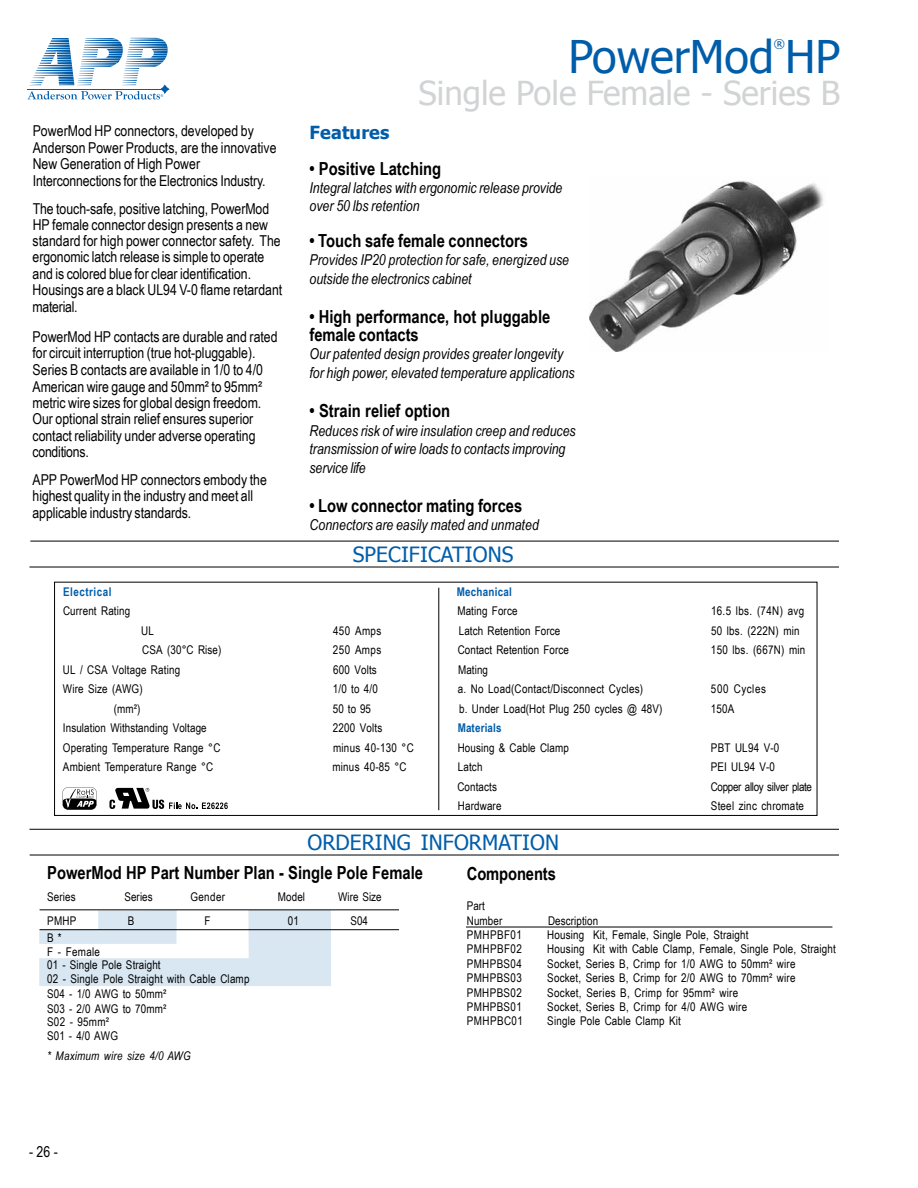
<style>
.page{position:relative;width:918px;height:1188px;background:#fff}
.page>*{position:absolute;margin:0;border:0;box-sizing:border-box;transform-origin:0 0}
.t1{font:45px "Tahoma";color:#005daa}
.t2{font:33px "Tahoma";color:#d1d3d4}
.t3{font:21px "Tahoma";letter-spacing:.005em;color:#005daa}
.t4{font:700 18px/18.6px "Arial Narrow";color:#000}
.t5{font:700 18px "Tahoma";letter-spacing:.01em;color:#005daa}
.t6{font:15px/16.5px "Arial Narrow";color:#000}
.t7{font:italic 15px/19px "Arial Narrow";color:#000}
.t8{font:12px/13.5px "Arial Narrow";letter-spacing:.015em;color:#000}
.t9{font:12px "Arial Narrow";letter-spacing:.035em;color:#000}
.t10{font:italic 12px "Arial Narrow";letter-spacing:.015em;color:#000}
.t11{font:12px "Arial Narrow";letter-spacing:-.025em;color:#000}
.t12{font:700 12px "Arial Narrow";letter-spacing:.02em;color:#005daa}
.t13{font:700 12px "Arial Narrow";letter-spacing:.045em;color:#005daa}
.t14{font:12px "Arial Narrow";letter-spacing:.045em;color:#000}
.t15{font:12px "Tahoma";color:#005daa}
</style>
<div class="page">
<hr style="left:27px;top:89px;width:134px;height:1px;background:#005daa">
<svg style="left:28px;top:38px;width:141px;height:61px"></svg>
<svg style="left:63px;top:787px;width:33px;height:23px"></svg>
<svg style="left:109px;top:788px;width:119px;height:21px"></svg>
<hr style="left:29px;top:829px;width:810px;height:1px;background:#000">
<hr style="left:30px;top:855px;width:809px;height:1px;background:#000">
<hr style="left:466px;top:927px;width:366px;height:1px;background:#000">
<svg style="left:39px;top:910px;width:292px;height:76px"></svg>
<hr style="left:30px;top:541px;width:809px;height:1px;background:#000">
<hr style="left:29px;top:567px;width:810px;height:1px;background:#000">
<div style="left:54px;top:582px;width:763px;height:234px;border:1px solid #000"></div>
<hr style="left:438px;top:588px;width:1px;height:222px;background:#000">
<hr style="left:40px;top:909px;width:359px;height:1px;background:#000">
<hr style="left:40px;top:929px;width:359px;height:1px;background:#000">
<img style="left:590px;top:181px;width:234px;height:171px">
<p class="t6" style="left:33px;top:122px;width:245px">PowerMod HP connectors, developed by Anderson Power Products, are the innovative New Generation of High Power Interconnections for the Electronics Industry.</p>
<p class="t6" style="left:33px;top:200px;width:251px">The touch-safe, positive latching, PowerMod HP female connector design presents a new standard for high power connector safety. The ergonomic latch release is simple to operate and is colored blue for clear identification.<br>Housings are a black UL94 V-0 flame retardant material.</p>
<p class="t6" style="left:33px;top:328px;width:247px">PowerMod HP contacts are durable and rated for circuit interruption (true hot-pluggable).<br>Series B contacts are available in 1/0 to 4/0<br>American wire gauge and 50mm² to 95mm² metric wire sizes for global design freedom.<br>Our optional strain relief ensures superior contact reliability under adverse operating conditions.</p>
<p class="t6" style="left:33px;top:472px;width:236px;line-height:16px">APP PowerMod HP connectors embody the highest quality in the industry and meet all applicable industry standards.</p>
<h1 class="t1" style="left:568px;top:26px;width:273px">PowerMod HP</h1>
<p class="t15" style="left:774px;top:35px;width:13px">®</p>
<h2 class="t2" style="left:418px;top:71px;width:423px">Single Pole Female - Series B</h2>
<h3 class="t5" style="left:310px;top:119px;width:81px">Features</h3>
<h3 class="t4" style="left:310px;top:158px;width:133px">• Positive Latching</h3>
<p class="t7" style="left:310px;top:178px;width:254px;line-height:18px">Integral latches with ergonomic release provide over 50 lbs retention</p>
<h3 class="t4" style="left:310px;top:230px;width:220px">• Touch safe female connectors</h3>
<p class="t7" style="left:310px;top:250px;width:261px">Provides IP20 protection for safe, energized use outside the electronics cabinet</p>
<h3 class="t4" style="left:310px;top:306px;width:242px">• High performance, hot pluggable female contacts</h3>
<p class="t7" style="left:310px;top:344px;width:267px">Our patented design provides greater longevity for high power, elevated temperature applications</p>
<h3 class="t4" style="left:310px;top:401px;width:142px">• Strain relief option</h3>
<p class="t7" style="left:310px;top:421px;width:268px;line-height:18.6px">Reduces risk of wire insulation creep and reduces transmission of wire loads to contacts improving service life</p>
<h3 class="t4" style="left:310px;top:495px;width:214px">• Low connector mating forces</h3>
<p class="t7" style="left:310px;top:515px;width:231px">Connectors are easily mated and unmated</p>
<h3 class="t3" style="left:353px;top:540px;width:162px">SPECIFICATIONS</h3>
<p class="t13" style="left:63px;top:582px;width:50px">Electrical</p>
<p class="t12" style="left:457px;top:582px;width:57px">Mechanical</p>
<p class="t8" style="left:63px;top:604px;width:69px">Current Rating</p>
<p class="t8" style="left:457px;top:604px;width:62px">Mating Force</p>
<p class="t8" style="left:711px;top:604px;width:95px">16.5 lbs. (74N) avg</p>
<p class="t8" style="left:141px;top:623px;width:14px">UL</p>
<p class="t8" style="left:333px;top:623px;width:50px">450 Amps</p>
<p class="t8" style="left:459px;top:623px;width:103px">Latch Retention Force</p>
<p class="t8" style="left:711px;top:623px;width:90px">50 lbs. (222N) min</p>
<p class="t8" style="left:142px;top:643px;width:81px">CSA (30°C Rise)</p>
<p class="t8" style="left:333px;top:643px;width:50px">250 Amps</p>
<p class="t8" style="left:458px;top:643px;width:113px">Contact Retention Force</p>
<p class="t8" style="left:711px;top:643px;width:96px">150 lbs. (667N) min</p>
<p class="t8" style="left:63px;top:662px;width:119px">UL / CSA Voltage Rating</p>
<p class="t8" style="left:333px;top:662px;width:45px">600 Volts</p>
<p class="t8" style="left:458px;top:662px;width:32px">Mating</p>
<p class="t8" style="left:63px;top:682px;width:81px">Wire Size (AWG)</p>
<p class="t8" style="left:333px;top:682px;width:47px">1/0 to 4/0</p>
<p class="t8" style="left:458px;top:682px;width:187px">a. No Load(Contact/Disconnect Cycles)</p>
<p class="t14" style="left:711px;top:680px;width:56px">500 Cycles</p>
<p class="t8" style="left:114px;top:701px;width:28px">(mm²)</p>
<p class="t8" style="left:333px;top:701px;width:40px">50 to 95</p>
<p class="t8" style="left:459px;top:701px;width:205px">b. Under Load(Hot Plug 250 cycles @ 48V)</p>
<p class="t8" style="left:711px;top:701px;width:25px">150A</p>
<p class="t8" style="left:63px;top:721px;width:145px">Insulation Withstanding Voltage</p>
<p class="t8" style="left:333px;top:721px;width:51px">2200 Volts</p>
<p class="t12" style="left:458px;top:719px;width:45px">Materials</p>
<p class="t8" style="left:63px;top:740px;width:159px">Operating Temperature Range °C</p>
<p class="t8" style="left:333px;top:740px;width:82px">minus 40-130 °C</p>
<p class="t8" style="left:458px;top:740px;width:113px">Housing &amp; Cable Clamp</p>
<p class="t8" style="left:711px;top:740px;width:70px">PBT UL94 V-0</p>
<p class="t8" style="left:63px;top:760px;width:152px">Ambient Temperature Range °C</p>
<p class="t8" style="left:332px;top:760px;width:76px">minus 40-85 °C</p>
<p class="t8" style="left:458px;top:760px;width:26px">Latch</p>
<p class="t8" style="left:711px;top:760px;width:66px">PEI UL94 V-0</p>
<p class="t8" style="left:457px;top:779px;width:41px">Contacts</p>
<p class="t11" style="left:711px;top:778px;width:103px">Copper alloy silver plate</p>
<p class="t8" style="left:458px;top:799px;width:45px">Hardware</p>
<p class="t8" style="left:711px;top:799px;width:95px">Steel zinc chromate</p>
<h3 class="t3" style="left:307px;top:828px;width:253px">ORDERING INFORMATION</h3>
<h3 class="t4" style="left:47px;top:863px;width:377px">PowerMod HP Part Number Plan - Single Pole Female</h3>
<p class="t8" style="left:47px;top:890px;width:30px">Series</p>
<p class="t8" style="left:124px;top:890px;width:30px">Series</p>
<p class="t8" style="left:190px;top:890px;width:36px">Gender</p>
<p class="t8" style="left:278px;top:890px;width:29px">Model</p>
<p class="t8" style="left:338px;top:890px;width:45px">Wire Size</p>
<p class="t8" style="left:47px;top:914px;width:31px">PMHP</p>
<p class="t8" style="left:128px;top:914px;width:8px">B</p>
<p class="t8" style="left:205px;top:914px;width:8px">F</p>
<p class="t8" style="left:288px;top:914px;width:13px">01</p>
<p class="t8" style="left:350px;top:914px;width:19px">S04</p>
<p class="t8" style="left:47px;top:931px;width:204px">B *<br>F - Female<br>01 - Single Pole Straight<br>02 - Single Pole Straight with Cable Clamp</p>
<p class="t8" style="left:47px;top:987px;width:121px">S04 - 1/0 AWG to 50mm²<br>S03 - 2/0 AWG to 70mm²<br>S02 - 95mm²<br>S01 - 4/0 AWG</p>
<p class="t10" style="left:47px;top:1047px;width:145px">* Maximum wire size 4/0 AWG</p>
<p class="t6" style="left:29px;top:1143px;width:30px">- 26 -</p>
<h3 class="t4" style="left:467px;top:864px;width:91px">Components</h3>
<p class="t8" style="left:467px;top:898px;width:37px;line-height:14.4px">Part<br>Number</p>
<p class="t8" style="left:548px;top:913px;width:52px">Description</p>
<p class="t9" style="left:467px;top:926px;width:57px">PMHPBF01</p>
<p class="t8" style="left:547px;top:928px;width:203px">Housing Kit, Female, Single Pole, Straight</p>
<p class="t9" style="left:467px;top:940px;width:57px">PMHPBF02</p>
<p class="t8" style="left:547px;top:942px;width:290px">Housing Kit with Cable Clamp, Female, Single Pole, Straight</p>
<p class="t8" style="left:467px;top:956px;width:57px">PMHPBS04</p>
<p class="t8" style="left:547px;top:956px;width:250px">Socket, Series B, Crimp for 1/0 AWG to 50mm² wire</p>
<p class="t8" style="left:467px;top:971px;width:57px">PMHPBS03</p>
<p class="t8" style="left:547px;top:971px;width:250px">Socket, Series B, Crimp for 2/0 AWG to 70mm² wire</p>
<p class="t8" style="left:467px;top:985px;width:57px">PMHPBS02</p>
<p class="t8" style="left:547px;top:985px;width:193px">Socket, Series B, Crimp for 95mm² wire</p>
<p class="t8" style="left:467px;top:1000px;width:57px">PMHPBS01</p>
<p class="t8" style="left:547px;top:1000px;width:201px">Socket, Series B, Crimp for 4/0 AWG wire</p>
<p class="t9" style="left:467px;top:1012px;width:58px">PMHPBC01</p>
<p class="t8" style="left:547px;top:1014px;width:135px">Single Pole Cable Clamp Kit</p>
</div>
